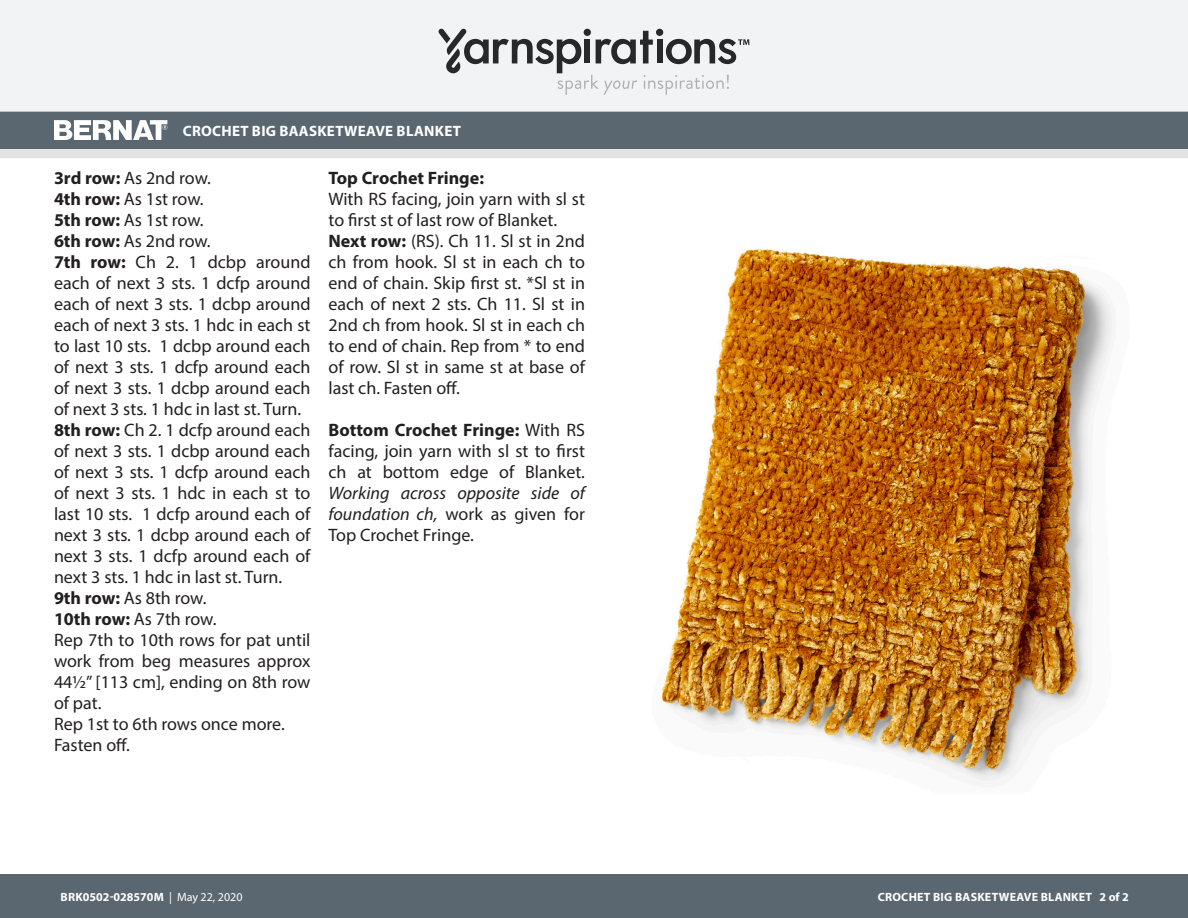
<style>
.page{position:relative;width:1188px;height:918px;background:#fff}
.page>*{position:absolute;margin:0;border:0;box-sizing:border-box;transform-origin:0 0}
.Body_-__Color_coded{font:18px/21px "Myriad Pro";color:#231f20;text-align:justify}
.Body_-__Color_coded-2{font:700 18px "Myriad Pro";color:#231f20}
.t1{font:700 15px "Myriad Pro";letter-spacing:.02em;color:#fff}
.t2{font:700 12px "Myriad Pro";letter-spacing:.02em;color:#fff}
.t3{font:700 12px "Myriad Pro";color:#fff}
.s1{font-weight:700}
.s2{font-style:italic}
.s3{font-weight:400}
</style>
<div class="page">
<div style="left:0;top:875px;width:1188px;height:43px;background:#5a6670"></div>
<div style="left:0;top:149px;width:1188px;height:9px;background:#e4e3e3"></div>
<div style="left:0;top:111px;width:1188px;height:38px;background:#5a6670"></div>
<div style="left:0;top:0;width:1188px;height:112px;background:#f2f3f4"></div>
<svg style="left:438px;top:29px;width:311px;height:66px"></svg>
<svg style="left:54px;top:120px;width:113px;height:20px"></svg>
<img style="left:661px;top:249px;width:451px;height:532px">
<p class="t1" style="left:183px;top:121px;width:280px">CROCHET BIG BAASKETWEAVE BLANKET</p>
<p class="Body_-__Color_coded" style="left:54px;top:167px;width:158px"><span class="s1">3rd row:</span> As 2nd row.</p>
<p class="Body_-__Color_coded" style="left:54px;top:188px;width:151px"><span class="s1">4th row:</span> As 1st row.</p>
<p class="Body_-__Color_coded" style="left:54px;top:209px;width:151px"><span class="s1">5th row:</span> As 1st row.</p>
<p class="Body_-__Color_coded" style="left:54px;top:230px;width:158px"><span class="s1">6th row:</span> As 2nd row.</p>
<p class="Body_-__Color_coded" style="left:54px;top:251px;width:258px"><span class="s1">7th row:</span> Ch 2. 1 dcbp around each of next 3 sts. 1 dcfp around each of next 3 sts. 1 dcbp around each of next 3 sts. 1 hdc in each st to last 10 sts. 1 dcbp around each of next 3 sts. 1 dcfp around each of next 3 sts. 1 dcbp around each of next 3 sts. 1 hdc in last st. Turn.</p>
<p class="Body_-__Color_coded" style="left:54px;top:419px;width:258px"><span class="s1">8th row:</span> Ch 2. 1 dcfp around each of next 3 sts. 1 dcbp around each of next 3 sts. 1 dcfp around each of next 3 sts. 1 hdc in each st to last 10 sts. 1 dcfp around each of next 3 sts. 1 dcbp around each of next 3 sts. 1 dcfp around each of next 3 sts. 1 hdc in last st. Turn.</p>
<p class="Body_-__Color_coded" style="left:54px;top:587px;width:154px"><span class="s1">9th row:</span> As 8th row.</p>
<p class="Body_-__Color_coded" style="left:54px;top:608px;width:164px"><span class="s1">10th row:</span> As 7th row.</p>
<p class="Body_-__Color_coded" style="left:54px;top:629px;width:258px">Rep 7th to 10th rows for pat until work from beg measures approx 44½” [113 cm], ending on 8th row of pat.</p>
<p class="Body_-__Color_coded" style="left:54px;top:713px;width:232px">Rep 1st to 6th rows once more.</p>
<p class="Body_-__Color_coded" style="left:54px;top:734px;width:77px">Fasten off.</p>
<p class="Body_-__Color_coded-2" style="left:328px;top:166px;width:157px">Top Crochet Fringe:</p>
<p class="Body_-__Color_coded" style="left:328px;top:188px;width:258px">With RS facing, join yarn with sl st to first st of last row of Blanket.</p>
<p class="Body_-__Color_coded" style="left:328px;top:230px;width:258px"><span class="s1">Next row:</span> (RS). Ch 11. Sl st in 2nd ch from hook. Sl st in each ch to end of chain. Skip first st. *Sl st in each of next 2 sts. Ch 11. Sl st in 2nd ch from hook. Sl st in each ch to end of chain. Rep from * to end of row. Sl st in same st at base of last ch. Fasten off.</p>
<p class="Body_-__Color_coded" style="left:328px;top:419px;width:258px"><span class="s1">Bottom Crochet Fringe:</span> With RS facing, join yarn with sl st to first ch at bottom edge of Blanket.<br><span class="s2">Working across opposite side of foundation ch,</span> work as given for Top Crochet Fringe.</p>
<p class="t3" style="left:61px;top:889px;width:184px">BRK0502-028570M <span class="s3">| May 22, 2020</span></p>
<p class="t2" style="left:878px;top:889px;width:253px">CROCHET BIG BASKETWEAVE BLANKET 2 of 2</p>
</div>
